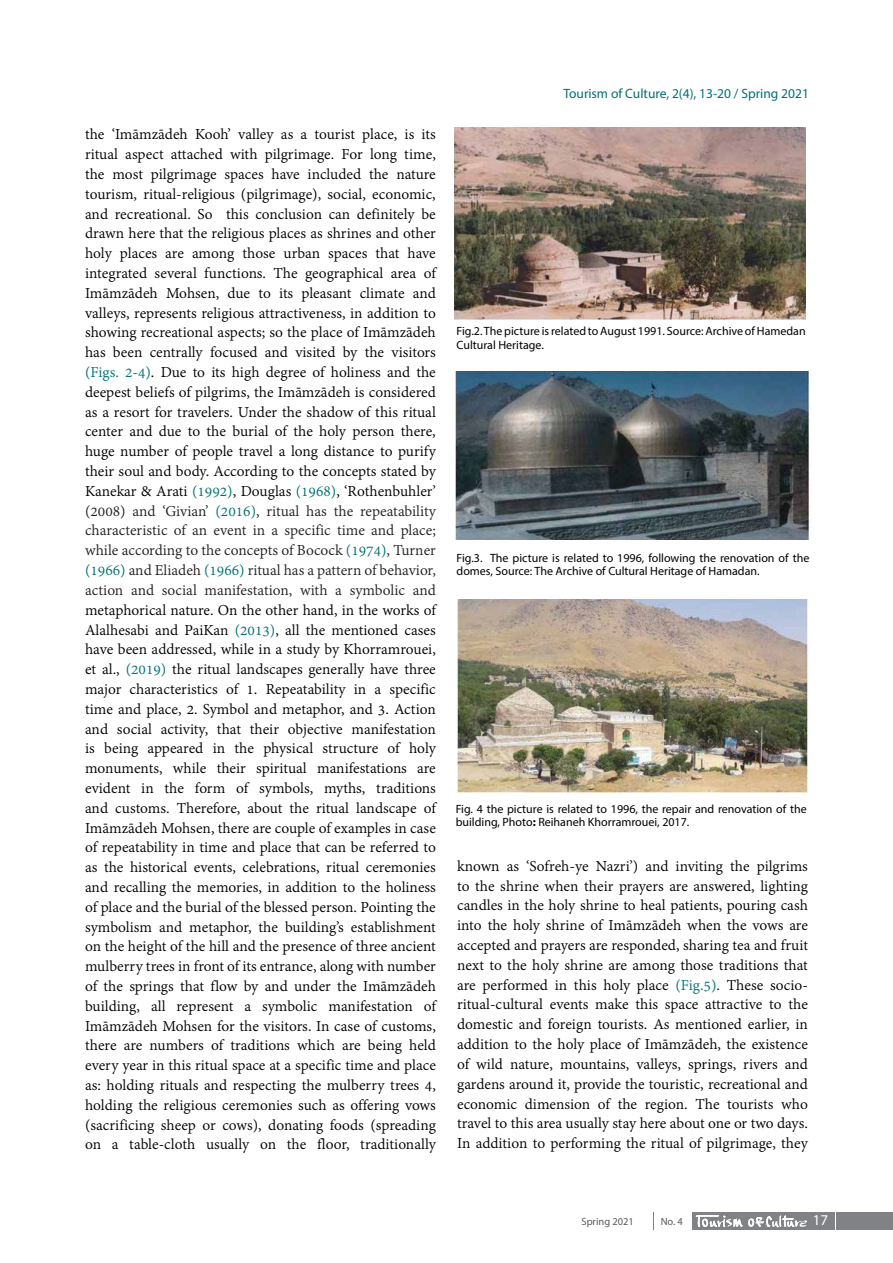
<style>
.page{position:relative;width:893px;height:1263px;background:#fff}
.page>*{position:absolute;margin:0;border:0;box-sizing:border-box;transform-origin:0 0}
.t1{font:16.5px/19.8px "Adobe Devanagari";color:#000;text-align:justify}
.t2{font:15px "Myriad Pro";color:#fff}
.t3{font:13.5px "Myriad Pro";color:#007073}
.t4{font:12px/13.5px "Myriad Pro";color:#000}
.t5{font:10.5px "Myriad Pro";color:#58595b}
.s1{color:#007073}
.s2{color:#231f20}
.s3{font-weight:700}
</style>
<div class="page">
<div style="left:692px;top:1212px;width:115px;height:18px;background:#808285"></div>
<div style="left:807px;top:1212px;width:27px;height:18px;background:#808285"></div>
<div style="left:836px;top:1212px;width:57px;height:18px;background:#808285"></div>
<svg style="left:653px;top:1212px;width:1px;height:18px"></svg>
<svg style="left:695px;top:1215px;width:112px;height:13px"></svg>
<img style="left:455px;top:128px;width:351px;height:191px">
<img style="left:456px;top:372px;width:354px;height:167px">
<img style="left:457px;top:600px;width:351px;height:192px">
<p class="t1" style="left:85px;top:126px;width:352px">the ‘Imāmzādeh Kooh’ valley as a tourist place, is its ritual aspect attached with pilgrimage. For long time, the most pilgrimage spaces have included the nature tourism, ritual-religious (pilgrimage), social, economic, and recreational. So this conclusion can definitely be drawn here that the religious places as shrines and other holy places are among those urban spaces that have integrated several functions. The geographical area of Imāmzādeh Mohsen, due to its pleasant climate and valleys, represents religious attractiveness, in addition to showing recreational aspects; so the place of Imāmzādeh has been centrally focused and visited by the visitors <span class="s1">(Figs. 2-4)</span>. Due to its high degree of holiness and the deepest beliefs of pilgrims, the Imāmzādeh is considered as a resort for travelers. Under the shadow of this ritual center and due to the burial of the holy person there, huge number of people travel a long distance to purify their soul and body. According to the concepts stated by Kanekar &amp; Arati <span class="s1">(1992)</span>, Douglas <span class="s1">(1968)</span>, ‘Rothenbuhler’ <span class="s2">(2008) and ‘Givian’</span> <span class="s1">(2016)</span><span class="s2">, ritual has the repeatability characteristic of an event in a specific time and place; while according to the concepts of Bocock</span> <span class="s1">(1974)</span><span class="s2">, Turner </span><span class="s1">(1966)</span> <span class="s2">and Eliadeh</span> <span class="s1">(1966)</span> <span class="s2">ritual has a pattern of behavior, action and social manifestation, with a symbolic and</span></p>
<p class="t1" style="left:85px;top:601px;width:352px">metaphorical nature. On the other hand, in the works of Alalhesabi and PaiKan <span class="s1">(2013)</span>, all the mentioned cases have been addressed, while in a study by Khorramrouei, et al., <span class="s1">(2019)</span> the ritual landscapes generally have three major characteristics of 1. Repeatability in a specific time and place, 2. Symbol and metaphor, and 3. Action and social activity, that their objective manifestation is being appeared in the physical structure of holy monuments, while their spiritual manifestations are evident in the form of symbols, myths, traditions and customs. Therefore, about the ritual landscape of Imāmzādeh Mohsen, there are couple of examples in case of repeatability in time and place that can be referred to as the historical events, celebrations, ritual ceremonies and recalling the memories, in addition to the holiness of place and the burial of the blessed person. Pointing the symbolism and metaphor, the building’s establishment on the height of the hill and the presence of three ancient mulberry trees in front of its entrance, along with number of the springs that flow by and under the Imāmzādeh building, all represent a symbolic manifestation of Imāmzādeh Mohsen for the visitors. In case of customs, there are numbers of traditions which are being held every year in this ritual space at a specific time and place as: holding rituals and respecting the mulberry trees 4, holding the religious ceremonies such as offering vows (sacrificing sheep or cows), donating foods (spreading on a table-cloth usually on the floor, traditionally</p>
<p class="t3" style="left:563px;top:85px;width:247px">Tourism of Culture, 2(4), 13-20 / Spring 2021</p>
<p class="t4" style="left:457px;top:324px;width:351px">Fig.2. The picture is related to August 1991. Source: Archive of Hamedan<br>Cultural Heritage.</p>
<p class="t4" style="left:457px;top:551px;width:354px">Fig.3. The picture is related to 1996, following the renovation of the domes, Source: The Archive of Cultural Heritage of Hamadan.</p>
<p class="t4" style="left:456px;top:802px;width:352px">Fig. 4 the picture is related to 1996, the repair and renovation of the building, Photo<span class="s3">:</span> Reihaneh Khorramrouei, 2017.</p>
<p class="t1" style="left:457px;top:857px;width:352px">known as ‘Sofreh-ye Nazri’) and inviting the pilgrims to the shrine when their prayers are answered, lighting candles in the holy shrine to heal patients, pouring cash into the holy shrine of Imāmzādeh when the vows are accepted and prayers are responded, sharing tea and fruit next to the holy shrine are among those traditions that are performed in this holy place <span class="s1">(Fig.5)</span>. These socio&shy;ritual-cultural events make this space attractive to the domestic and foreign tourists. As mentioned earlier, in addition to the holy place of Imāmzādeh, the existence of wild nature, mountains, valleys, springs, rivers and gardens around it, provide the touristic, recreational and economic dimension of the region. The tourists who travel to this area usually stay here about one or two days.<br>In addition to performing the ritual of pilgrimage, they</p>
<p class="t5" style="left:581px;top:1215px;width:54px">Spring 2021</p>
<p class="t5" style="left:661px;top:1215px;width:24px">No. 4</p>
<p class="t2" style="left:813px;top:1211px;width:17px">17</p>
</div>
